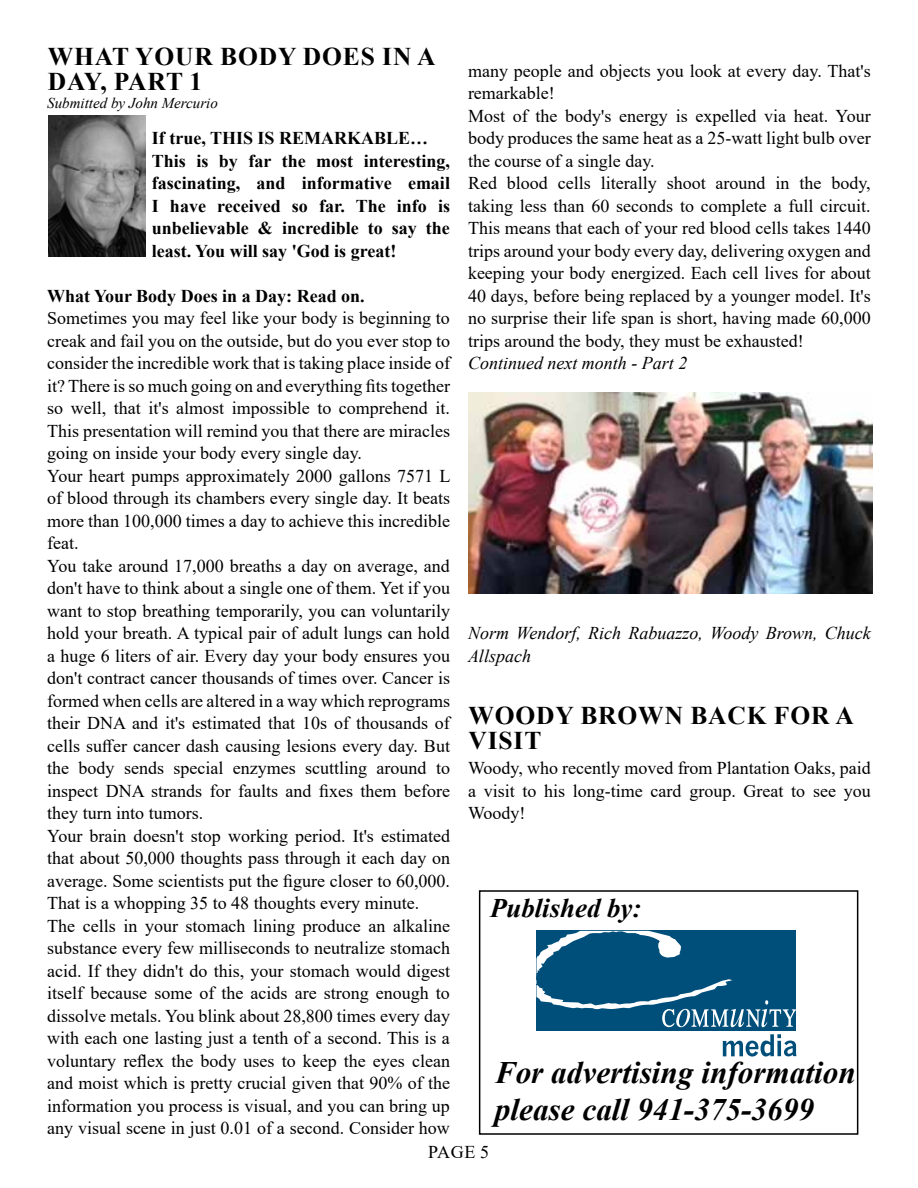
<style>
.page{position:relative;width:918px;height:1188px;background:#fff}
.page>*{position:absolute;margin:0;border:0;box-sizing:border-box;transform-origin:0 0}
.t1{font:82.65px "Arial Rounded MT Bold";color:#faa542}
.t2{font:italic 700 31.2px/37.5px "Times New Roman";color:#000}
.t3{font:italic 700 26.85px "Times New Roman";color:#000}
.t4{font:700 25.5px/25.5px "Times New Roman";letter-spacing:.035em;color:#000}
.t5{font:18px/22.5px "Times New Roman";color:#000}
.t6{font:700 18px/22.5px "Times New Roman";color:#000}
.t7{font:italic 18px/22.5px "Times New Roman";color:#000}
.t8{font:italic 15px "Times New Roman";color:#000}
</style>
<div class="page">
<img style="left:468px;top:392px;width:405px;height:202px">
<div style="left:536px;top:931px;width:260px;height:100px;background:#004f7b"></div>
<svg style="left:723px;top:1034px;width:74px;height:23px"></svg>
<svg style="left:536px;top:931px;width:260px;height:96px"></svg>
<img style="left:48px;top:116px;width:97px;height:140px">
<h3 class="t4" style="left:48px;top:42px;width:390px">WHAT YOUR BODY DOES IN A<br>DAY, PART 1</h3>
<p class="t8" style="left:47px;top:93px;width:172px">Submitted by John Mercurio</p>
<p class="t6" style="left:152px;top:126px;width:300px">If true, THIS IS REMARKABLE… This is by far the most interesting, fascinating, and informative email I have received so far. The info is unbelievable &amp; incredible to say the least. You will say 'God is great!</p>
<p class="t6" style="left:47px;top:284px;width:319px">What Your Body Does in a Day: Read on.</p>
<p class="t5" style="left:47px;top:306px;width:405px">Sometimes you may feel like your body is beginning to creak and fail you on the outside, but do you ever stop to consider the incredible work that is taking place inside of it? There is so much going on and everything fits together so well, that it's almost impossible to comprehend it.<br>This presentation will remind you that there are miracles going on inside your body every single day.<br>Your heart pumps approximately 2000 gallons 7571 L of blood through its chambers every single day. It beats more than 100,000 times a day to achieve this incredible feat.<br>You take around 17,000 breaths a day on average, and don't have to think about a single one of them. Yet if you want to stop breathing temporarily, you can voluntarily hold your breath. A typical pair of adult lungs can hold a huge 6 liters of air. Every day your body ensures you don't contract cancer thousands of times over. Cancer is formed when cells are altered in a way which reprograms their DNA and it's estimated that 10s of thousands of cells suffer cancer dash causing lesions every day. But the body sends special enzymes scuttling around to inspect DNA strands for faults and fixes them before they turn into tumors.<br>Your brain doesn't stop working period. It's estimated that about 50,000 thoughts pass through it each day on average. Some scientists put the figure closer to 60,000.<br>That is a whopping 35 to 48 thoughts every minute.<br>The cells in your stomach lining produce an alkaline substance every few milliseconds to neutralize stomach acid. If they didn't do this, your stomach would digest itself because some of the acids are strong enough to dissolve metals. You blink about 28,800 times every day with each one lasting just a tenth of a second. This is a voluntary reflex the body uses to keep the eyes clean and moist which is pretty crucial given that 90% of the information you process is visual, and you can bring up any visual scene in just 0.01 of a second. Consider how</p>
<p class="t5" style="left:468px;top:59px;width:404px">many people and objects you look at every day. That's remarkable!<br>Most of the body's energy is expelled via heat. Your body produces the same heat as a 25-watt light bulb over the course of a single day.<br>Red blood cells literally shoot around in the body, taking less than 60 seconds to complete a full circuit.<br>This means that each of your red blood cells takes 1440 trips around your body every day, delivering oxygen and keeping your body energized. Each cell lives for about 40 days, before being replaced by a younger model. It's no surprise their life span is short, having made 60,000 trips around the body, they must be exhausted!</p>
<p class="t7" style="left:468px;top:351px;width:221px">Continued next month - Part 2</p>
<p class="t7" style="left:468px;top:621px;width:404px">Norm Wendorf, Rich Rabuazzo, Woody Brown, Chuck<br>Allspach</p>
<h3 class="t4" style="left:468px;top:702px;width:387px">WOODY BROWN BACK FOR A<br>VISIT</h3>
<p class="t5" style="left:468px;top:756px;width:404px;text-align:justify">Woody, who recently moved from Plantation Oaks, paid a visit to his long-time card group. Great to see you Woody!</p>
<h1 class="t1" style="left:413px;top:883px;width:50px">$</h1>
<h3 class="t3" style="left:490px;top:890px;width:153px">Published by:</h3>
<h2 class="t2" style="left:495px;top:1053px;width:362px">For advertising information please call 941-375-3699</h2>
<p class="t5" style="left:428px;top:1140px;width:63px">PAGE 5</p>
</div>
